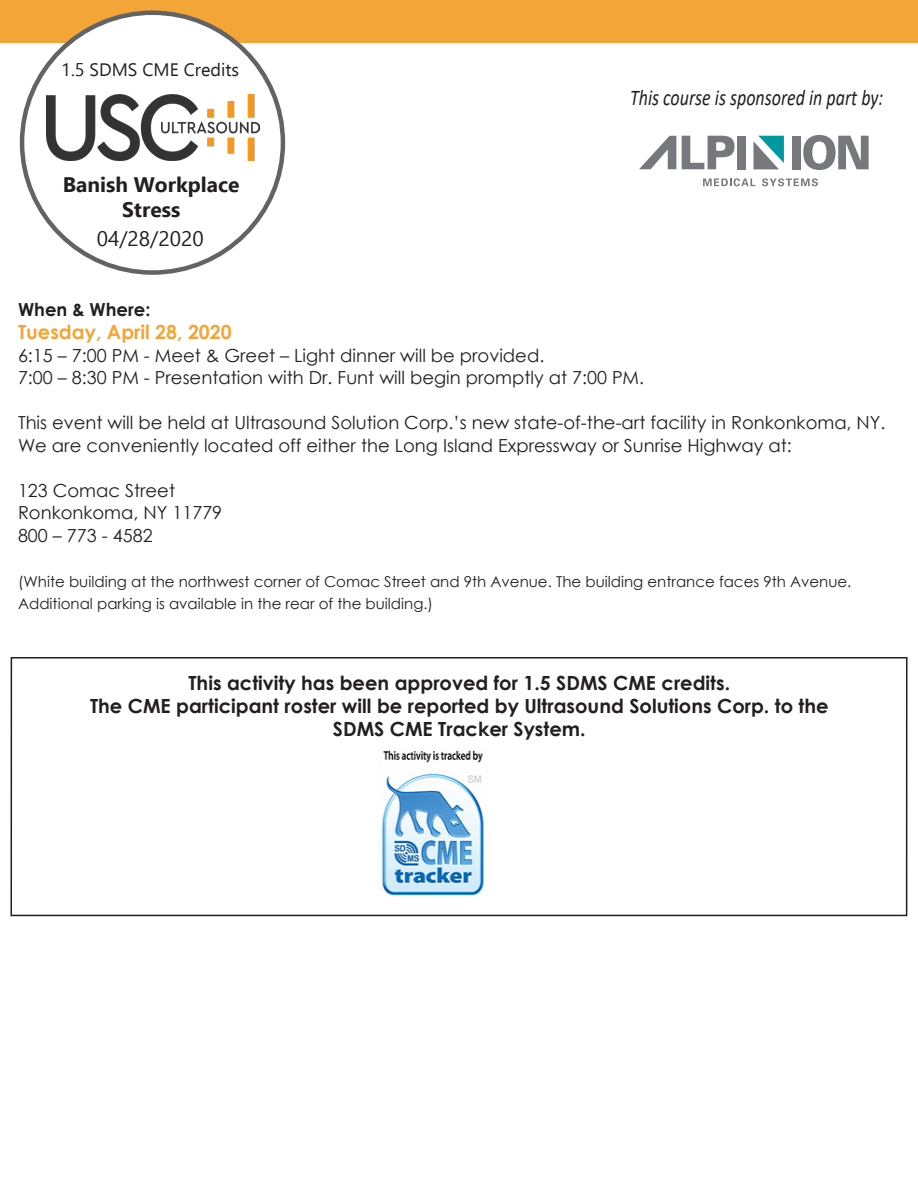
<style>
.page{position:relative;width:918px;height:1188px;background:#fff}
.page>*{position:absolute;margin:0;border:0;box-sizing:border-box;transform-origin:0 0}
.t1{font:italic 22.5px "Calibri";color:#231f20;scale:.8 1}
.t2{font:700 21px/25.2px "Ebrima";color:#231f20;text-align:center}
.t3{font:21px "Ebrima";color:#231f20}
.t4{font:700 19.5px "Century Gothic";color:#231f20}
.t5{font:700 19.5px "Century Gothic";color:#f3a537}
.t6{font:18px/22.5px "Century Gothic";color:#231f20}
.t7{font:18px "Ebrima";color:#231f20}
.t8{font:700 18px "Century Gothic";color:#231f20}
.t9{font:15px/22.5px "Century Gothic";color:#231f20}
</style>
<div class="page">
<div style="left:1px;top:0;width:917px;height:43px;background:#f3a537"></div>
<div style="left:10px;top:657px;width:897px;height:259px;border:2px solid #231f20"></div>
<img style="left:381px;top:750px;width:103px;height:146px">
<svg style="left:682px;top:136px;width:53px;height:33px"></svg>
<div style="left:737px;top:136px;width:9px;height:33px;background:#76787b"></div>
<div style="left:792px;top:136px;width:8px;height:33px;background:#76787b"></div>
<svg style="left:803px;top:135px;width:66px;height:35px"></svg>
<svg style="left:753px;top:136px;width:31px;height:33px"></svg>
<svg style="left:639px;top:136px;width:37px;height:33px"></svg>
<svg style="left:703px;top:178px;width:52px;height:8px"></svg>
<svg style="left:762px;top:178px;width:56px;height:8px"></svg>
<div style="left:22px;top:13px;width:261px;height:260px;background:#fff;border-radius:50%"></div>
<img style="left:47px;top:94px;width:212px;height:66px">
<p class="t7" style="left:61px;top:56px;width:179px">1.5 SDMS CME Credits</p>
<p class="t2" style="left:63px;top:171px;width:178px">Banish Workplace<br>Stress</p>
<p class="t3" style="left:97px;top:223px;width:108px">04/28/2020</p>
<p class="t1" style="left:630px;top:82px;width:318px">This course is sponsored in part by:</p>
<p class="t8" style="left:18px;top:296px;width:134px">When &amp; Where:</p>
<p class="t5" style="left:18px;top:317px;width:215px">Tuesday, April 28, 2020</p>
<p class="t6" style="left:18px;top:344px;width:528px">6:15 – 7:00 PM - Meet &amp; Greet – Light dinner will be provided.</p>
<p class="t6" style="left:18px;top:366px;width:628px">7:00 – 8:30 PM - Presentation with Dr. Funt will begin promptly at 7:00 PM.</p>
<p class="t6" style="left:18px;top:411px;width:869px">This event will be held at Ultrasound Solution Corp.’s new state-of-the-art facility in Ronkonkoma, NY.<br>We are conveniently located off either the Long Island Expressway or Sunrise Highway at:</p>
<p class="t6" style="left:18px;top:479px;width:159px">123 Comac Street</p>
<p class="t6" style="left:18px;top:501px;width:206px">Ronkonkoma, NY 11779</p>
<p class="t6" style="left:18px;top:524px;width:136px">800 – 773 - 4582</p>
<p class="t9" style="left:18px;top:570px;width:835px">(White building at the northwest corner of Comac Street and 9th Avenue. The building entrance faces 9th Avenue.<br>Additional parking is available in the rear of the building.)</p>
<p class="t4" style="left:188px;top:668px;width:543px">This activity has been approved for 1.5 SDMS CME credits.</p>
<p class="t4" style="left:90px;top:691px;width:740px">The CME participant roster will be reported by Ultrasound Solutions Corp. to the</p>
<p class="t4" style="left:333px;top:715px;width:254px">SDMS CME Tracker System.</p>
</div>
